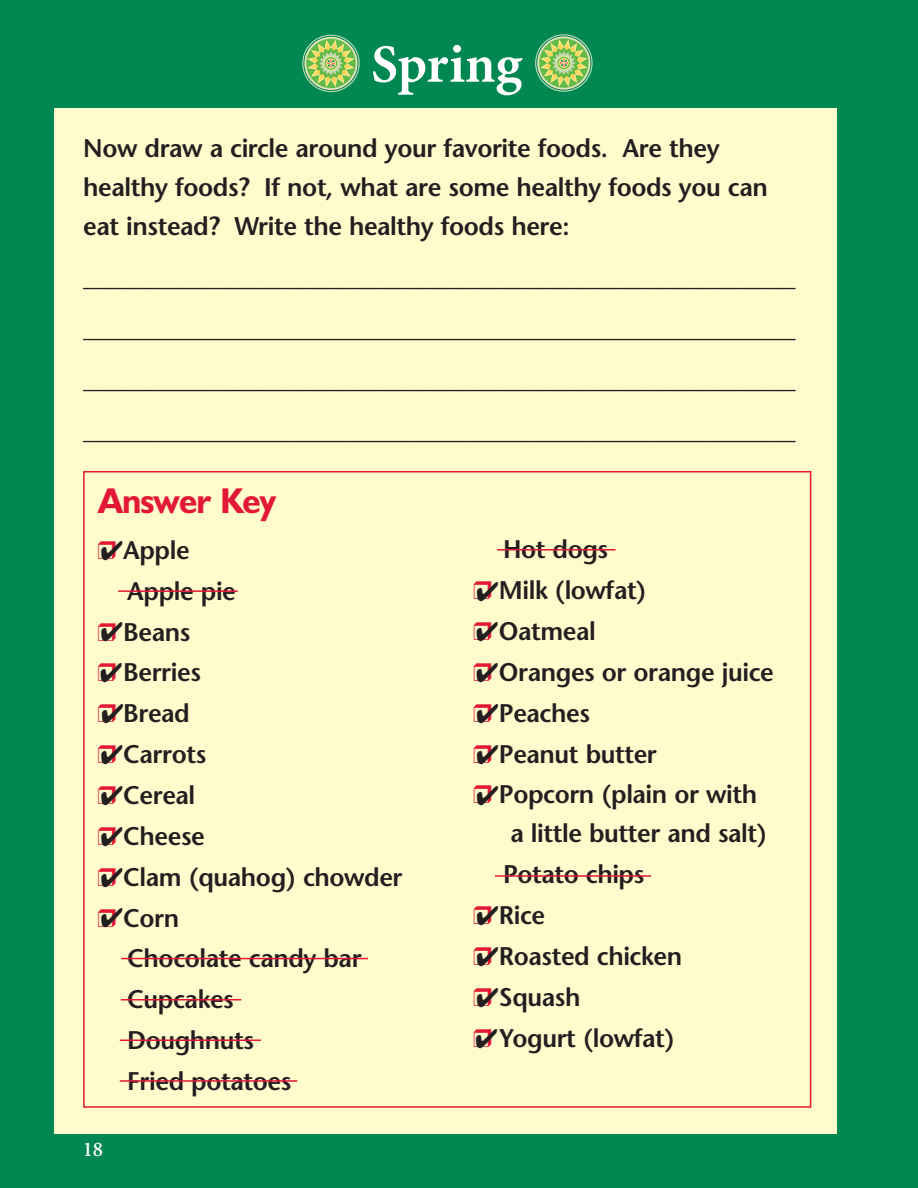
<style>
.page{position:relative;width:918px;height:1188px;background:#fff}
.page>*{position:absolute;margin:0;border:0;box-sizing:border-box;transform-origin:0 0}
.t1{font:54px "Minion MM 578 585 11";letter-spacing:-.005em;color:#fff}
.t2{font:700 36px "Humanist 521 BT";letter-spacing:-.02em;color:#e31836;scale:.95 1}
.t3{font:27px/40.8px "Zapf Dingbats ITC";color:#231f20;text-align:justify}
.t4{font:600 25.5px/51px "Stone Sans";letter-spacing:-.015em;color:#231f20}
.t5{font:21px "Minion MM 485 585 11";color:#fff}
.s1{color:#e31836}
</style>
<div class="page">
<div style="left:0;top:1px;width:918px;height:1187px;background:#008752"></div>
<div style="left:54px;top:109px;width:783px;height:1025px;background:#fffbcc"></div>
<hr style="left:118px;top:590px;width:120px;height:2px;background:#e31836">
<hr style="left:121px;top:958px;width:247px;height:1px;background:#e31836">
<hr style="left:121px;top:999px;width:120px;height:1px;background:#e31836">
<hr style="left:497px;top:549px;width:119px;height:1px;background:#e31836">
<hr style="left:120px;top:1080px;width:177px;height:2px;background:#e31836">
<hr style="left:495px;top:875px;width:156px;height:2px;background:#e31836">
<hr style="left:120px;top:1040px;width:141px;height:1px;background:#e31836">
<svg style="left:302px;top:35px;width:58px;height:57px"></svg>
<svg style="left:303px;top:36px;width:56px;height:55px"></svg>
<svg style="left:304px;top:37px;width:54px;height:53px"></svg>
<svg style="left:307px;top:40px;width:48px;height:47px"></svg>
<svg style="left:535px;top:34px;width:58px;height:58px"></svg>
<svg style="left:536px;top:35px;width:55px;height:56px"></svg>
<svg style="left:537px;top:37px;width:53px;height:53px"></svg>
<svg style="left:540px;top:39px;width:47px;height:48px"></svg>
<h1 class="t1" style="left:371px;top:43px;width:153px">Spring</h1>
<p class="t4" style="left:83px;top:132px;width:686px;line-height:39px">Now draw a circle around your favorite foods. Are they healthy foods? If not, what are some healthy foods you can eat instead? Write the healthy foods here:</p>
<p class="t4" style="left:83px;top:255px;width:714px;text-align:justify">___________________________________________________________ ___________________________________________________________ ___________________________________________________________ ___________________________________________________________</p>
<h2 class="t2" style="left:98px;top:487px;width:189px">Answer Key</h2>
<p class="t4" style="left:97px;top:527px;width:94px"><span class="s1">❒</span> Apple</p>
<p class="t4" style="left:127px;top:568px;width:110px">Apple pie</p>
<p class="t4" style="left:97px;top:609px;width:94px"><span class="s1">❒</span> Beans</p>
<p class="t4" style="left:97px;top:650px;width:105px"><span class="s1">❒</span> Berries</p>
<p class="t4" style="left:97px;top:691px;width:94px"><span class="s1">❒</span> Bread</p>
<p class="t4" style="left:97px;top:731px;width:110px"><span class="s1">❒</span> Carrots</p>
<p class="t4" style="left:97px;top:772px;width:99px"><span class="s1">❒</span> Cereal</p>
<p class="t4" style="left:97px;top:813px;width:109px"><span class="s1">❒</span> Cheese</p>
<p class="t4" style="left:97px;top:854px;width:307px"><span class="s1">❒</span> Clam (quahog) chowder</p>
<p class="t4" style="left:97px;top:895px;width:83px"><span class="s1">❒</span> Corn</p>
<p class="t4" style="left:127px;top:936px;width:236px">Chocolate candy bar</p>
<p class="t4" style="left:127px;top:976px;width:108px">Cupcakes</p>
<p class="t4" style="left:127px;top:1017px;width:128px">Doughnuts</p>
<p class="t4" style="left:127px;top:1058px;width:166px">Fried potatoes</p>
<p class="t3" style="left:100px;top:613px;width:26px">✔ ✔ ✔ ✔ ✔ ✔ ✔ ✔</p>
<p class="t5" style="left:83px;top:1141px;width:22px">18</p>
<p class="t4" style="left:503px;top:527px;width:107px">Hot dogs</p>
<p class="t4" style="left:473px;top:567px;width:175px"><span class="s1">❒</span> Milk (lowfat)</p>
<p class="t4" style="left:473px;top:608px;width:124px"><span class="s1">❒</span> Oatmeal</p>
<p class="t4" style="left:473px;top:649px;width:302px"><span class="s1">❒</span> Oranges or orange juice</p>
<p class="t4" style="left:473px;top:690px;width:118px"><span class="s1">❒</span> Peaches</p>
<p class="t4" style="left:473px;top:731px;width:185px"><span class="s1">❒</span> Peanut butter</p>
<p class="t4" style="left:473px;top:772px;width:285px"><span class="s1">❒</span> Popcorn (plain or with</p>
<p class="t4" style="left:511px;top:811px;width:258px">a little butter and salt)</p>
<p class="t4" style="left:503px;top:852px;width:143px">Potato chips</p>
<p class="t4" style="left:473px;top:892px;width:74px"><span class="s1">❒</span> Rice</p>
<p class="t4" style="left:473px;top:933px;width:210px"><span class="s1">❒</span> Roasted chicken</p>
<p class="t4" style="left:473px;top:974px;width:109px"><span class="s1">❒</span> Squash</p>
<p class="t4" style="left:473px;top:1015px;width:203px"><span class="s1">❒</span> Yogurt (lowfat)</p>
<p class="t3" style="left:476px;top:573px;width:25px">✔ ✔ ✔ ✔ ✔ ✔</p>
<p class="t3" style="left:475px;top:897px;width:25px">✔ ✔ ✔ ✔</p>
</div>
